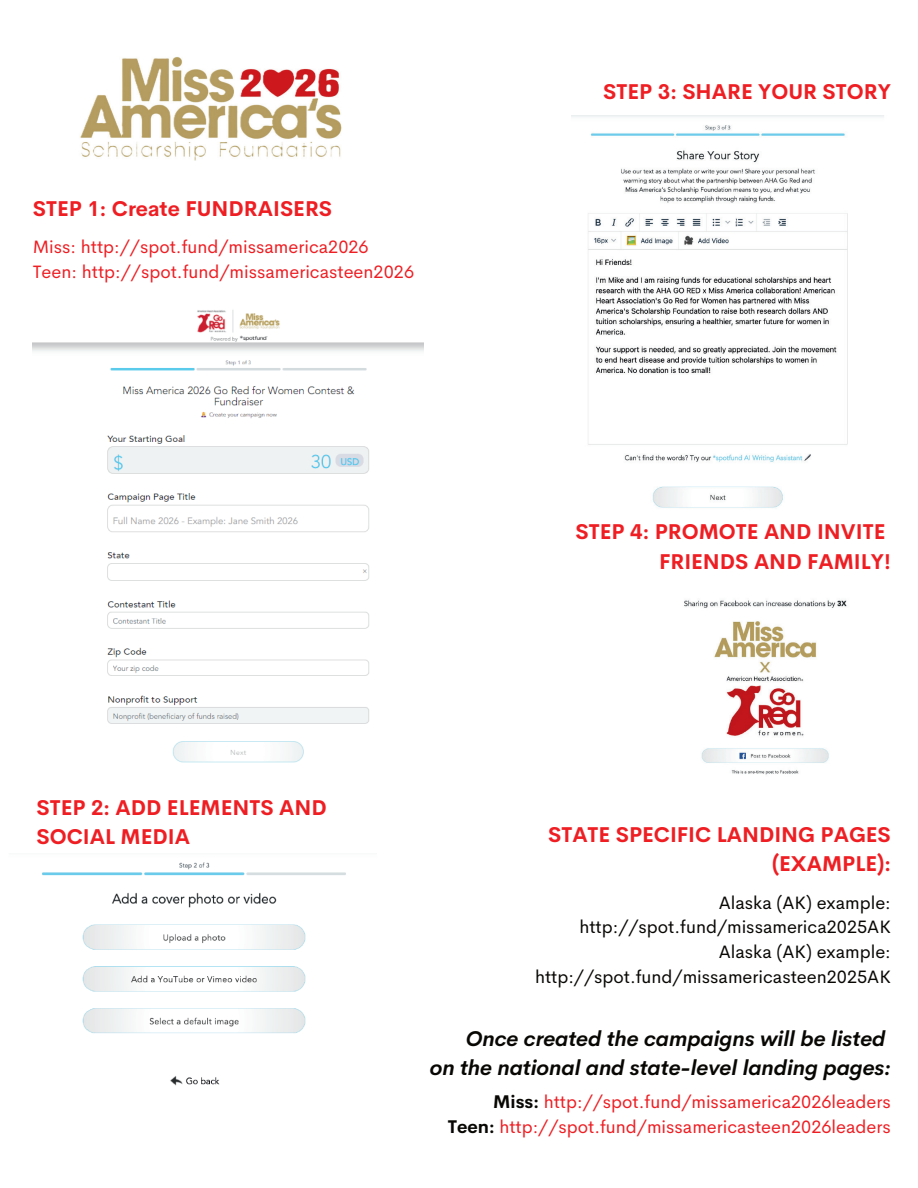
<style>
.page{position:relative;width:918px;height:1188px;background:#fff}
.page>*{position:absolute;margin:0;border:0;box-sizing:border-box;transform-origin:0 0}
.t1{font:700 21px/29.2px "Cerebri Sans";color:#ee1e23;text-align:right}
.t2{font:italic 700 21px/29.2px "Cerebri Sans";color:#080704;text-align:right}
.t3{font:18px/24.8px "Cerebri Sans";color:#ee1e23}
.t4{font:18px/24.8px "Cerebri Sans";color:#080704;text-align:right}
.s1{font-weight:700;color:#080704}
</style>
<div class="page">
<img style="left:80px;top:57px;width:262px;height:103px">
<img style="left:33px;top:310px;width:390px;height:453px">
<img style="left:42px;top:862px;width:304px;height:224px">
<img style="left:572px;top:115px;width:312px;height:393px">
<img style="left:684px;top:600px;width:163px;height:175px">
<p class="t1" style="left:33px;top:192px;width:301px">STEP 1: Create FUNDRAISERS</p>
<p class="t3" style="left:33px;top:233px;width:383px">Miss: http://spot.fund/missamerica2026<br>Teen: http://spot.fund/missamericasteen2026</p>
<p class="t1" style="left:603px;top:75px;width:289px">STEP 3: SHARE YOUR STORY</p>
<p class="t1" style="left:37px;top:791px;width:292px;text-align:left">STEP 2: ADD ELEMENTS AND<br>SOCIAL MEDIA</p>
<p class="t1" style="left:576px;top:516px;width:317px">STEP 4: PROMOTE AND INVITE<br>FRIENDS AND FAMILY!</p>
<p class="t1" style="left:548px;top:818px;width:344px">STATE SPECIFIC LANDING PAGES (EXAMPLE):</p>
<p class="t4" style="left:535px;top:889px;width:357px">Alaska (AK) example: http://spot.fund/missamerica2025AK<br>Alaska (AK) example: http://spot.fund/missamericasteen2025AK</p>
<p class="t2" style="left:430px;top:1022px;width:463px">Once created the campaigns will be listed<br>on the national and state-level landing pages:</p>
<p class="t3" style="left:448px;top:1088px;width:445px;text-align:right"><span class="s1">Miss:</span> http://spot.fund/missamerica2026leaders<br><span class="s1">Teen:</span> http://spot.fund/missamericasteen2026leaders</p>
</div>
